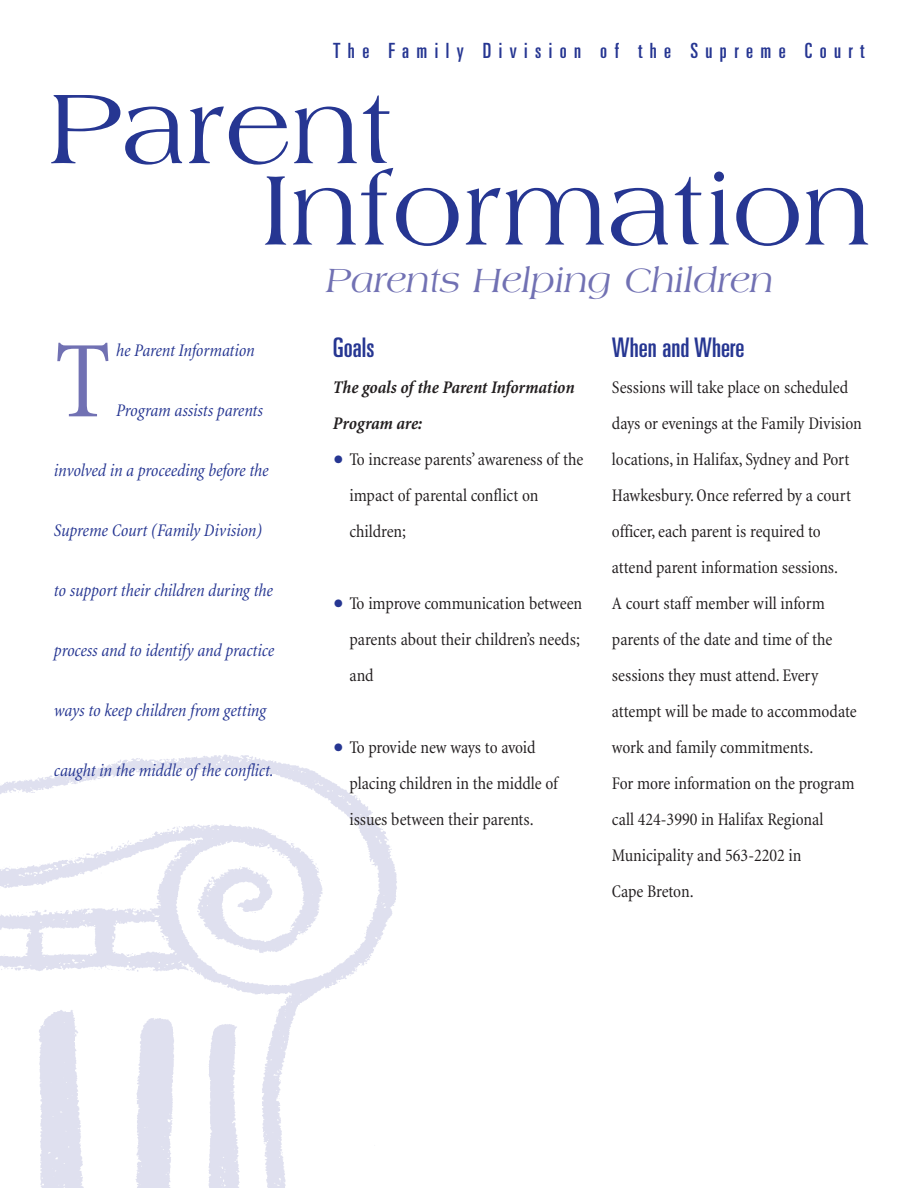
<style>
.page{position:relative;width:918px;height:1188px;background:#fff}
.page>*{position:absolute;margin:0;border:0;box-sizing:border-box;transform-origin:0 0}
.t1{font:condensed 111px "Minion";color:#7171b3}
.t2{font:105.6px/81.3px "Americana";color:#263692}
.t3{font:italic 36px "Americana";color:#7171b3}
.t4{font:ultra-condensed 27px "Univers";color:#263692}
.t5{font:ultra-condensed 21px "Univers";letter-spacing:.355em;color:#263692}
.t6{font:condensed 18px/36px "Minion";letter-spacing:-.005em;color:#231f20}
.t7{font:italic condensed 18px "Minion";letter-spacing:-.01em;color:#263692}
.t8{font:italic 700 condensed 18px/36px "Minion";letter-spacing:-.01em;color:#231f20}
.s1{font-size:39px;color:#263692}
</style>
<div class="page">
<img style="left:0;top:754px;width:397px;height:434px">
<p class="t5" style="left:333px;top:43px;width:533px">The Family Division of the Supreme Court</p>
<h2 class="t2" style="left:261px;top:94px;width:612px;text-indent:-212px">Parent<br>Information</h2>
<h1 class="t1" style="left:54px;top:339px;width:59px">T</h1>
<p class="t7" style="left:116px;top:344px;width:140px">he Parent Information</p>
<p class="t7" style="left:116px;top:404px;width:148px">Program assists parents</p>
<p class="t7" style="left:54px;top:464px;width:216px">involved in a proceeding before the</p>
<p class="t7" style="left:54px;top:524px;width:210px">Supreme Court (Family Division)</p>
<p class="t7" style="left:54px;top:584px;width:221px">to support their children during the</p>
<p class="t7" style="left:54px;top:644px;width:222px">process and to identify and practice</p>
<p class="t7" style="left:54px;top:704px;width:214px">ways to keep children from getting</p>
<p class="t7" style="left:54px;top:764px;width:221px">caught in the middle of the conflict.</p>
<h3 class="t3" style="left:326px;top:266px;width:449px">Parents Helping Children</h3>
<h3 class="t4" style="left:333px;top:337px;width:43px">Goals</h3>
<p class="t8" style="left:333px;top:371px;width:243px">The goals of the Parent Information<br>Program are:</p>
<p class="t6" style="left:349px;top:443px;width:235px;text-indent:-16px"><span class="s1">•</span> To increase parents’ awareness of the impact of parental conflict on children;</p>
<p class="t6" style="left:349px;top:587px;width:234px;text-indent:-17px"><span class="s1">•</span> To improve communication between parents about their children’s needs; and</p>
<p class="t6" style="left:349px;top:731px;width:210px;text-indent:-16px"><span class="s1">•</span> To provide new ways to avoid placing children in the middle of issues between their parents.</p>
<h3 class="t4" style="left:612px;top:337px;width:134px">When and Where</h3>
<p class="t6" style="left:612px;top:371px;width:251px">Sessions will take place on scheduled days or evenings at the Family Division locations, in Halifax, Sydney and Port Hawkesbury. Once referred by a court officer,each parent is required to attend parent information sessions.<br>A court staff member will inform parents of the date and time of the sessions they must attend. Every attempt will be made to accommodate work and family commitments.<br>For more information on the program call 424-3990 in Halifax Regional Municipality and 563-2202 in<br>Cape Breton.</p>
</div>
